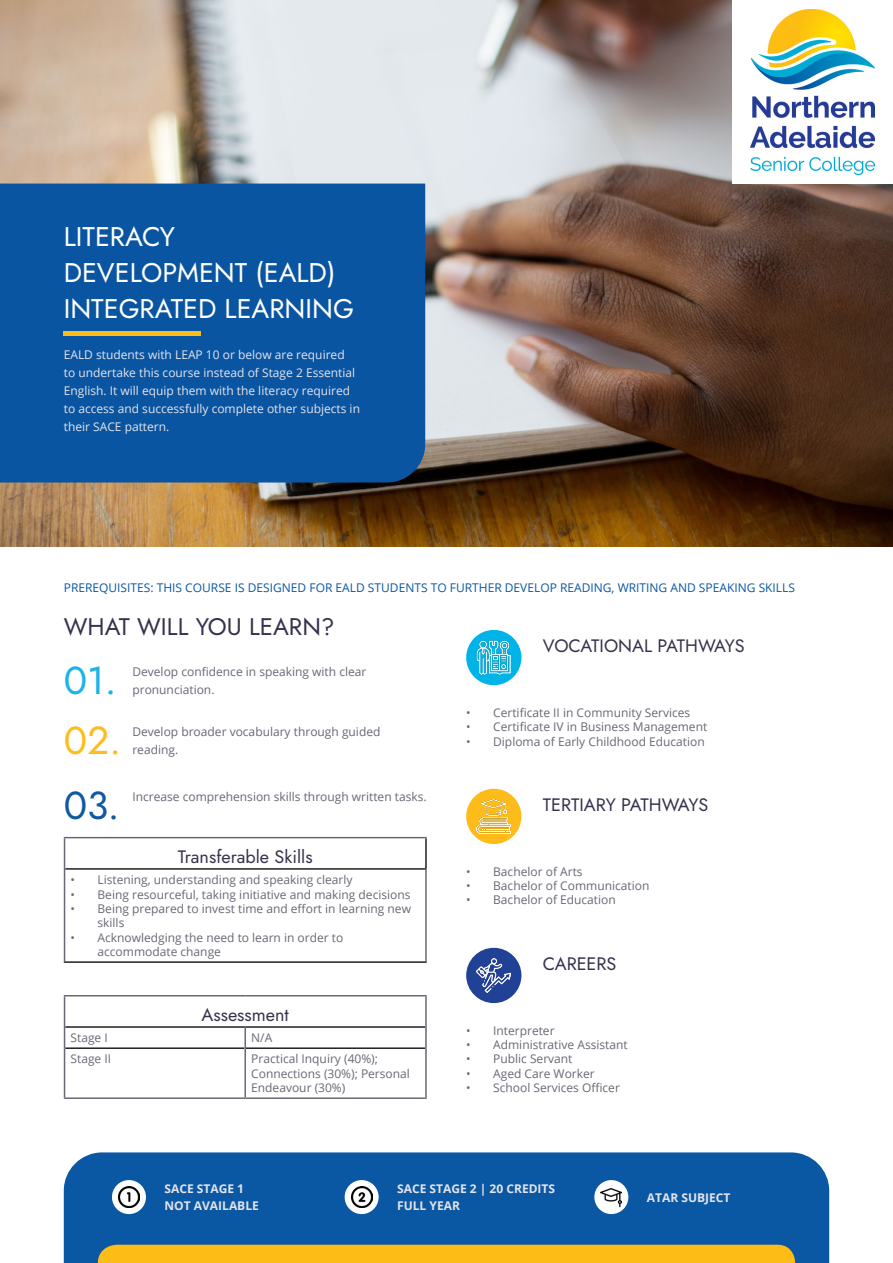
<style>
.page{position:relative;width:893px;height:1263px;background:#fff}
.page>*{position:absolute;margin:0;border:0;box-sizing:border-box;transform-origin:0 0}
.t1{font:39px "Jost";color:#1058a3}
.t2{font:39px "Jost";color:#fdbd1d}
.t3{font:39px "Jost";color:#1ab4e8}
.t4{font:27px/36px "Jost";color:#fff}
.t5{font:24px "Jost";color:#35334d}
.t6{font:18px "Jost";color:#35334d}
.t7{font:18px "Jost";color:#37334d}
.t8{font:12px/14.4px "Open Sans";color:#686876}
.t9{font:12px/18px "Open Sans";color:#e4e4ea}
.t10{font:12px "Open Sans";color:#686776}
.t11{font:12px "Open Sans";color:#0a57a3}
.t12{font:700 12px "Open Sans";color:#e4e4ea}
</style>
<div class="page">
<img style="left:0;top:0;width:893px;height:546px">
<div style="left:64px;top:1152px;width:765px;height:111px;background:#0a57a3"></div>
<div style="left:98px;top:1245px;width:697px;height:18px;background:#fdbc16"></div>
<div style="left:0;top:184px;width:425px;height:298px;background:#0a55a2"></div>
<hr style="left:64px;top:332px;width:137px;height:4px;background:#fdbc16">
<div style="left:112px;top:1180px;width:34px;height:34px;background:#fff;border-radius:50%"></div>
<img style="left:118px;top:1186px;width:22px;height:22px">
<div style="left:345px;top:1180px;width:34px;height:34px;background:#fff;border-radius:50%"></div>
<img style="left:351px;top:1186px;width:21px;height:22px">
<div style="left:594px;top:1180px;width:34px;height:34px;background:#fff;border-radius:50%"></div>
<img style="left:601px;top:1188px;width:21px;height:20px">
<div style="left:733px;top:0;width:160px;height:184px;background:#fff"></div>
<img style="left:751px;top:9px;width:124px;height:165px">
<hr style="left:65px;top:1026px;width:180px;height:2px;background:#231f20">
<hr style="left:245px;top:1026px;width:180px;height:2px;background:#231f20">
<hr style="left:65px;top:1047px;width:179px;height:2px;background:#231f20">
<hr style="left:246px;top:1047px;width:179px;height:2px;background:#231f20">
<hr style="left:244px;top:1028px;width:2px;height:20px;background:#686876">
<hr style="left:244px;top:1048px;width:2px;height:49px;background:#686876">
<hr style="left:64px;top:995px;width:181px;height:1px;background:#686876">
<hr style="left:64px;top:996px;width:1px;height:31px;background:#686876">
<hr style="left:245px;top:995px;width:182px;height:1px;background:#686876">
<hr style="left:425px;top:996px;width:2px;height:31px;background:#686876">
<svg style="left:64px;top:1027px;width:1px;height:21px"></svg>
<hr style="left:425px;top:1027px;width:2px;height:21px;background:#686876">
<hr style="left:64px;top:1048px;width:1px;height:49px;background:#686876">
<hr style="left:425px;top:1048px;width:2px;height:49px;background:#686876">
<hr style="left:64px;top:1097px;width:181px;height:2px;background:#686876">
<hr style="left:245px;top:1097px;width:182px;height:2px;background:#686876">
<hr style="left:425px;top:838px;width:2px;height:30px;background:#231f20">
<hr style="left:65px;top:868px;width:362px;height:2px;background:#231f20">
<hr style="left:64px;top:961px;width:363px;height:2px;background:#231f20">
<hr style="left:425px;top:870px;width:2px;height:91px;background:#686876">
<hr style="left:64px;top:837px;width:363px;height:1px;background:#686876">
<hr style="left:64px;top:838px;width:1px;height:31px;background:#686876">
<hr style="left:64px;top:869px;width:1px;height:92px;background:#686876">
<div style="left:466px;top:789px;width:55px;height:55px;background:#fdbc19;border-radius:50%"></div>
<img style="left:477px;top:799px;width:34px;height:34px">
<div style="left:466px;top:630px;width:55px;height:55px;background:#00b4e7;border-radius:50%"></div>
<img style="left:477px;top:640px;width:34px;height:34px">
<div style="left:466px;top:948px;width:55px;height:55px;background:#214196;border-radius:50%"></div>
<img style="left:477px;top:958px;width:34px;height:34px">
<p class="t4" style="left:64px;top:219px;width:273px">LITERACY<br>DEVELOPMENT (EALD)</p>
<p class="t4" style="left:64px;top:291px;width:292px">INTEGRATED LEARNING</p>
<p class="t9" style="left:64px;top:345px;width:298px">EALD students with LEAP 10 or below are required<br>to undertake this course instead of Stage 2 Essential English. It will equip them with the literacy required to access and successfully complete other subjects in their SACE pattern.</p>
<p class="t11" style="left:64px;top:579px;width:733px">PREREQUISITES: THIS COURSE IS DESIGNED FOR EALD STUDENTS TO FURTHER DEVELOP READING, WRITING AND SPEAKING SKILLS</p>
<p class="t5" style="left:64px;top:610px;width:272px">WHAT WILL YOU LEARN?</p>
<p class="t3" style="left:64px;top:654px;width:54px">01.</p>
<p class="t10" style="left:132px;top:663px;width:235px">Develop confidence in speaking with clear</p>
<p class="t10" style="left:132px;top:681px;width:84px">pronunciation.</p>
<p class="t2" style="left:64px;top:713px;width:59px">02.</p>
<p class="t10" style="left:132px;top:723px;width:250px">Develop broader vocabulary through guided</p>
<p class="t10" style="left:132px;top:741px;width:47px">reading.</p>
<p class="t1" style="left:64px;top:779px;width:57px">03.</p>
<p class="t10" style="left:132px;top:788px;width:296px">Increase comprehension skills through written tasks.</p>
<p class="t7" style="left:178px;top:844px;width:136px">Transferable Skills</p>
<p class="t8" style="left:71px;top:872px;width:284px">• Listening, understanding and speaking clearly</p>
<p class="t8" style="left:71px;top:887px;width:341px">• Being resourceful, taking initiative and making decisions</p>
<p class="t8" style="left:98px;top:901px;width:315px;text-indent:-27px">• Being prepared to invest time and effort in learning new skills</p>
<p class="t8" style="left:98px;top:930px;width:247px;text-indent:-27px">• Acknowledging the need to learn in order to accommodate change</p>
<p class="t7" style="left:202px;top:1002px;width:89px">Assessment</p>
<p class="t8" style="left:71px;top:1030px;width:39px">Stage I</p>
<p class="t8" style="left:251px;top:1030px;width:23px">N/A</p>
<p class="t8" style="left:71px;top:1051px;width:42px">Stage II</p>
<p class="t8" style="left:251px;top:1051px;width:160px">Practical Inquiry (40%);<br>Connections (30%); Personal<br>Endeavour (30%)</p>
<p class="t6" style="left:543px;top:634px;width:203px">VOCATIONAL PATHWAYS</p>
<p class="t8" style="left:466px;top:705px;width:226px">• Certificate II in Community Services</p>
<p class="t8" style="left:466px;top:719px;width:243px">• Certificate IV in Business Management</p>
<p class="t8" style="left:466px;top:734px;width:240px">• Diploma of Early Childhood Education</p>
<p class="t6" style="left:543px;top:793px;width:167px">TERTIARY PATHWAYS</p>
<p class="t8" style="left:466px;top:864px;width:118px">• Bachelor of Arts</p>
<p class="t8" style="left:466px;top:878px;width:185px">• Bachelor of Communication</p>
<p class="t8" style="left:466px;top:892px;width:151px">• Bachelor of Education</p>
<p class="t6" style="left:543px;top:952px;width:75px">CAREERS</p>
<p class="t8" style="left:466px;top:1023px;width:90px">• Interpreter</p>
<p class="t8" style="left:466px;top:1037px;width:163px">• Administrative Assistant</p>
<p class="t8" style="left:466px;top:1051px;width:108px">• Public Servant</p>
<p class="t8" style="left:466px;top:1066px;width:130px">• Aged Care Worker</p>
<p class="t8" style="left:466px;top:1080px;width:155px">• School Services Officer</p>
<p class="t12" style="left:165px;top:1180px;width:81px">SACE STAGE 1</p>
<p class="t12" style="left:165px;top:1197px;width:96px">NOT AVAILABLE</p>
<p class="t12" style="left:397px;top:1180px;width:159px">SACE STAGE 2 | 20 CREDITS</p>
<p class="t12" style="left:397px;top:1197px;width:64px">FULL YEAR</p>
<p class="t12" style="left:647px;top:1189px;width:85px">ATAR SUBJECT</p>
</div>
